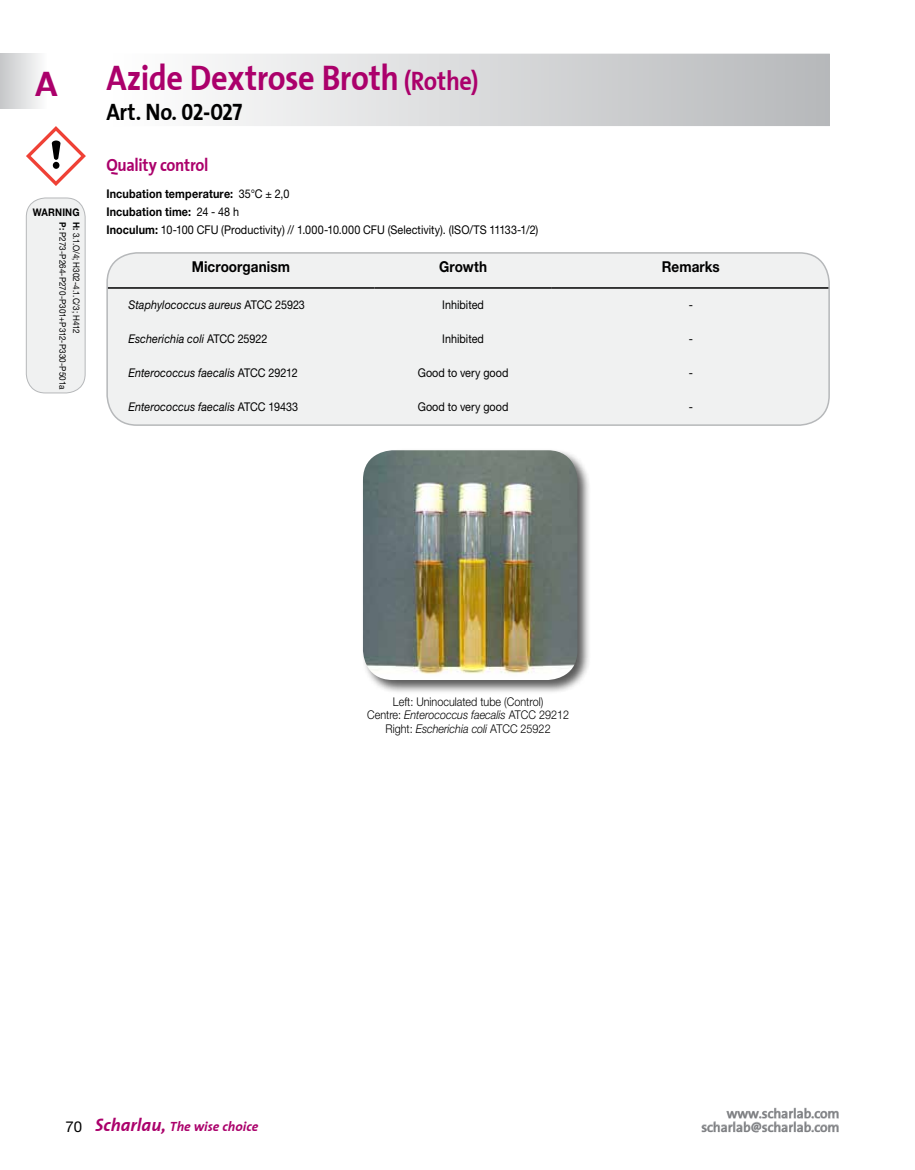
<style>
.page{position:relative;width:915px;height:1170px;background:#fff}
.page>*{position:absolute;margin:0;border:0;box-sizing:border-box;transform-origin:0 0}
.t1{font:700 36px "The Sans";letter-spacing:-.015em;color:#ab006b;scale:.9 1}
.t2{font:700 36px "The Sans";letter-spacing:-.015em;color:#ab006b}
.t3{font:700 24px "The Sans";color:#000;scale:.9 1}
.t4{font:700 18px "The Sans";letter-spacing:-.015em;color:#ab006b;scale:.9 1}
.t5{font:700 15px "Helvetica Neue LT Std";letter-spacing:.005em;color:#000;scale:.9 1}
.t6{font:13.5px "The Sans";color:#77787b}
.t7{font:italic 700 13.5px "The Sans";color:#ab006b}
.t8{font:12px/18px "Helvetica Neue LT Std";letter-spacing:.005em;color:#000;scale:.9 1}
.t9{font:italic 12px "Helvetica Neue LT Std";letter-spacing:.005em;color:#000;scale:.9 1}
.t10{font:300 12px/13.5px "Helvetica Neue LT Std";color:#000;text-align:center;scale:.9 1}
.t11{font:700 10.5px "Helvetica Neue LT Std";letter-spacing:.015em;color:#000;scale:.9 1}
.t12{font:9px/13.5px "Helvetica Neue LT Std";letter-spacing:.005em;color:#000;scale:.9 1}
.s1{font-weight:700}
.s2{font-size:27px}
.s3{font-family:"The Sans Bold Expert";font-weight:400}
.s4{font-family:"The Sans Bold Caps";font-weight:400}
.s5{font-style:normal}
.s6{font-style:italic}
.s7{font-family:"Helvetica Neue LT Std";font-weight:400;font-style:normal;font-size:15px;color:#000}
.s8{font-size:18px}
</style>
<div class="page">
<svg style="left:701px;top:1107px;width:137px;height:25px"></svg>
<div style="left:0;top:54px;width:47px;height:54px;background:linear-gradient(to right,#c6c7c9,#fdfdfd)"></div>
<div style="left:107px;top:54px;width:721px;height:71px;background:linear-gradient(to right,#fff,#b6b8bb)"></div>
<div style="left:106px;top:54px;width:723px;height:72px;border:2px solid #fff"></div>
<div style="left:360px;top:448px;width:231px;height:246px;background:#000;opacity:.65"></div>
<img style="left:363px;top:450px;width:214px;height:230px">
<div style="left:108px;top:254px;width:720px;height:170px;background:#f0f1f1"></div>
<hr style="left:107px;top:287px;width:267px;height:2px;background:#000">
<hr style="left:374px;top:287px;width:177px;height:2px;background:#000">
<hr style="left:551px;top:287px;width:277px;height:2px;background:#000">
<div style="left:106px;top:252px;width:723px;height:174px;border:2px solid #b6b8ba;border-radius:30px"></div>
<svg style="left:26px;top:126px;width:60px;height:60px"></svg>
<div style="left:26px;top:198px;width:59px;height:195px;background:#f0f1f1;border-radius:19px"></div>
<div style="left:26px;top:198px;width:59px;height:195px;border:1px solid #b6b8ba;border-radius:19px"></div>
<h1 class="t2" style="left:35px;top:53px;width:24px">A</h1>
<p class="t11" style="left:33px;top:205px;width:53px">WARNING</p>
<p class="t12" style="left:83px;top:222px;width:187px;rotate:90deg"><span class="s1">H:</span> 3.1.O/4; H302-4.1.C/3; H412<br><span class="s1">P:</span> P273-P264-P270-P301+P312-P330-P501a</p>
<h1 class="t1" style="left:106px;top:48px;width:415px">Azide Dextrose Broth <span class="s2">(Rothe)</span></h1>
<h2 class="t3" style="left:106px;top:92px;width:153px">Art. No. <span class="s3">0</span><span class="s4">2-027</span></h2>
<h3 class="t4" style="left:106px;top:150px;width:115px">Quality control</h3>
<p class="t8" style="left:106px;top:185px;width:481px"><span class="s1">Incubation temperature:</span> 35°C ± 2,0<br><span class="s1">Incubation time:</span> 24 - 48 h<br><span class="s1">Inoculum:</span> 10-100 CFU (Productivity) // 1.000-10.000 CFU (Selectivity). (ISO/TS 11133-1/2)</p>
<p class="t5" style="left:192px;top:257px;width:111px">Microorganism</p>
<p class="t5" style="left:439px;top:257px;width:55px">Growth</p>
<p class="t5" style="left:661px;top:257px;width:66px">Remarks</p>
<p class="t9" style="left:128px;top:298px;width:197px">Staphylococcus aureus <span class="s5">ATCC 25923</span></p>
<p class="t8" style="left:442px;top:296px;width:48px">Inhibited</p>
<p class="t8" style="left:688px;top:296px;width:6px">-</p>
<p class="t9" style="left:128px;top:332px;width:156px">Escherichia coli <span class="s5">ATCC 25922</span></p>
<p class="t8" style="left:442px;top:330px;width:48px">Inhibited</p>
<p class="t8" style="left:688px;top:330px;width:6px">-</p>
<p class="t9" style="left:128px;top:366px;width:189px">Enterococcus faecalis <span class="s5">ATCC 29212</span></p>
<p class="t8" style="left:417px;top:364px;width:102px">Good to very good</p>
<p class="t8" style="left:688px;top:364px;width:6px">-</p>
<p class="t9" style="left:128px;top:400px;width:190px">Enterococcus faecalis <span class="s5">ATCC 19433</span></p>
<p class="t8" style="left:417px;top:398px;width:102px">Good to very good</p>
<p class="t8" style="left:688px;top:398px;width:6px">-</p>
<p class="t10" style="left:367px;top:694px;width:226px">Left: Uninoculated tube (Control)<br>Centre: <span class="s6">Enterococcus faecalis</span> ATCC 29212<br>Right: <span class="s6">Escherichia coli</span> ATCC 25922</p>
<p class="t6" style="left:726px;top:1102px;width:114px">www.scharlab.com</p>
<p class="t7" style="left:66px;top:1115px;width:194px"><span class="s7">70</span> <span class="s8">Scharlau,</span> The wise choice</p>
<p class="t6" style="left:701px;top:1115px;width:139px">scharlab@scharlab.com</p>
</div>
